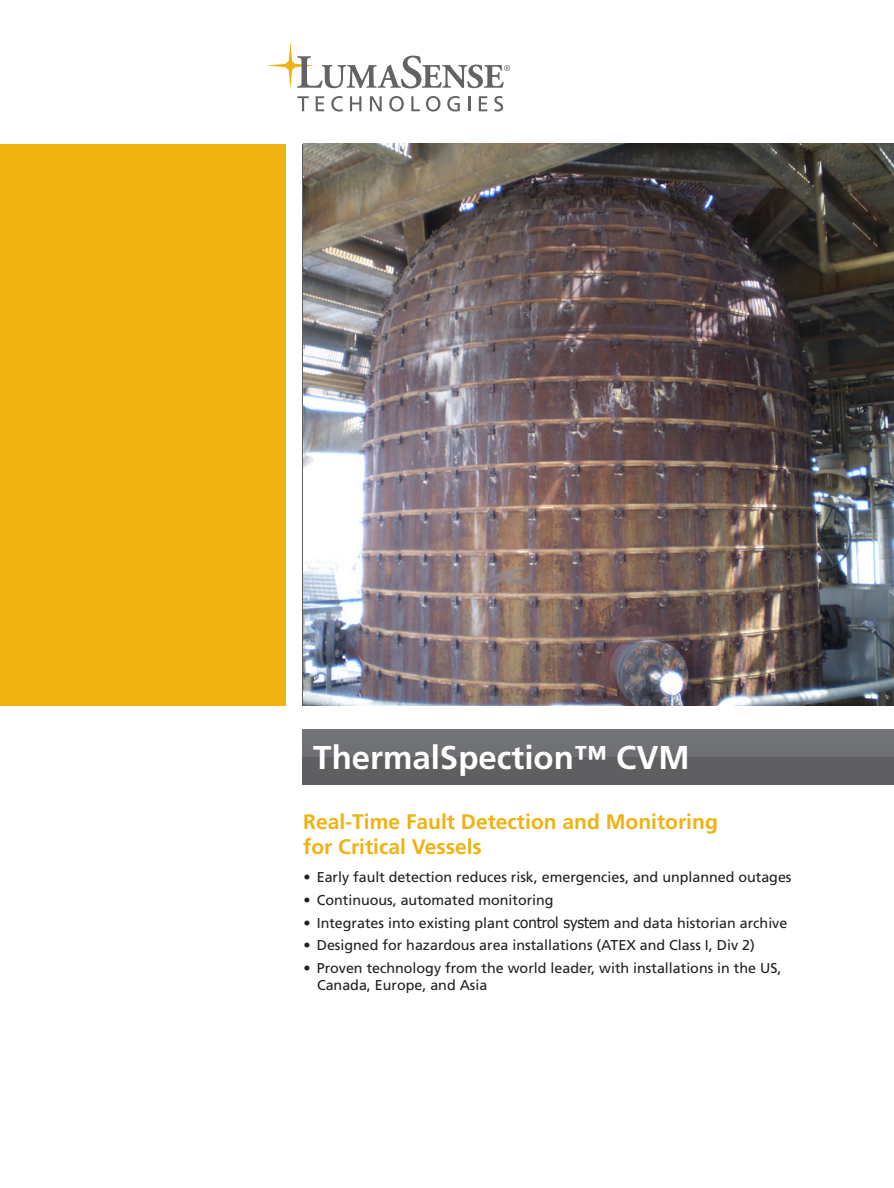
<style>
.page{position:relative;width:894px;height:1188px;background:#fff}
.page>*{position:absolute;margin:0;border:0;box-sizing:border-box;transform-origin:0 0}
.Section_Heading{font:700 33px "Frutiger";color:#fff}
.Sub_Heading_Orange{font:700 21px "Frutiger";color:#efb211}
.t1{font:14.25px/17.1px "Frutiger";color:#231f20}
.s1{font-family:"Tahoma";font-size:15px}
</style>
<div class="page">
<div style="left:0;top:144px;width:286px;height:562px;background:#efb211"></div>
<svg style="left:297px;top:96px;width:12px;height:15px"></svg>
<svg style="left:315px;top:96px;width:9px;height:15px"></svg>
<svg style="left:331px;top:96px;width:11px;height:16px"></svg>
<svg style="left:350px;top:96px;width:11px;height:15px"></svg>
<svg style="left:370px;top:96px;width:11px;height:15px"></svg>
<svg style="left:389px;top:96px;width:14px;height:16px"></svg>
<svg style="left:411px;top:96px;width:8px;height:15px"></svg>
<svg style="left:426px;top:96px;width:14px;height:16px"></svg>
<svg style="left:447px;top:96px;width:12px;height:16px"></svg>
<svg style="left:468px;top:96px;width:2px;height:15px"></svg>
<svg style="left:478px;top:96px;width:9px;height:15px"></svg>
<svg style="left:494px;top:96px;width:9px;height:16px"></svg>
<svg style="left:268px;top:44px;width:242px;height:44px"></svg>
<div style="left:302px;top:729px;width:591px;height:56px;background:#67676a"></div>
<img style="left:303px;top:143px;width:590px;height:562px">
<p class="Section_Heading" style="left:313px;top:739px;width:377px">ThermalSpection™ CVM</p>
<p class="Sub_Heading_Orange" style="left:303px;top:809px;width:416px">Real-Time Fault Detection and Monitoring</p>
<p class="Sub_Heading_Orange" style="left:303px;top:835px;width:180px">for Critical Vessels</p>
<p class="t1" style="left:303px;top:869px;width:489px">• Early fault detection reduces risk, emergencies, and unplanned outages</p>
<p class="t1" style="left:303px;top:891px;width:251px">• Continuous, automated monitoring</p>
<p class="t1" style="left:303px;top:915px;width:485px">• Integrates into existing plant <span class="s1">control system</span> and data historian archive</p>
<p class="t1" style="left:303px;top:937px;width:452px">• Designed for hazardous area installations (ATEX and Class I, Div 2)</p>
<p class="t1" style="left:317px;top:960px;width:466px;text-indent:-14px">• Proven technology from the world leader, with installations in the US,<br>Canada, Europe, and Asia</p>
</div>
